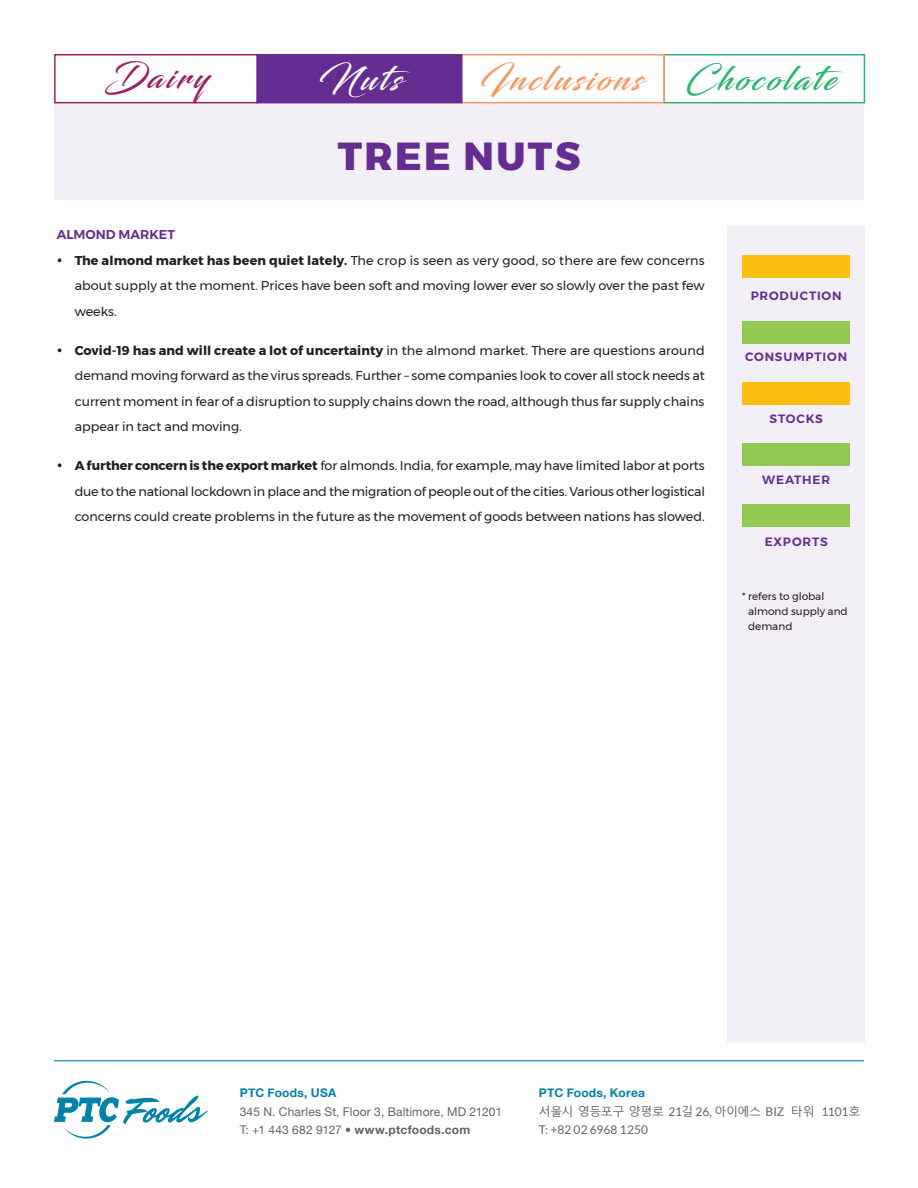
<style>
.page{position:relative;width:918px;height:1188px;background:#fff}
.page>*{position:absolute;margin:0;border:0;box-sizing:border-box;transform-origin:0 0}
.t1{font:800 39px "Montserrat";letter-spacing:.06em;color:#652d91}
.t2{font:33px "Blacksword";letter-spacing:.1em;color:#f79761}
.t3{font:33px "Blacksword";letter-spacing:.1em;color:#2bb572}
.t4{font:33px "Blacksword";letter-spacing:.1em;color:#9e1f62}
.t5{font:33px "Blacksword";color:#fff}
.t6{font:12.75px/25.5px "Montserrat";color:#231f20;text-align:justify}
.t7{font:600 12.75px "Montserrat";color:#652d91}
.t8{font:600 12px "Montserrat";letter-spacing:.075em;color:#652d91}
.t9{font:12px "Helvetica Neue";letter-spacing:.015em;color:#636366}
.t10{font:700 12px "Helvetica Neue";letter-spacing:.02em;color:#636366}
.t11{font:12px "Malgun Gothic";letter-spacing:-.035em;color:#636366}
.t12{font:700 12px "Helvetica Neue";letter-spacing:.02em;color:#0083a9}
.t13{font:12px "Lato";letter-spacing:.01em;color:#636366}
.t14{font:10.5px/15px "Montserrat";color:#231f20}
.s1{font-weight:700}
.s2{font-weight:400}
.s3{font-family:"Lato"}
</style>
<div class="page">
<div style="left:54px;top:103px;width:810px;height:97px;background:#f2eff7"></div>
<div style="left:663px;top:54px;width:202px;height:49px;border:2px solid #2bb572"></div>
<div style="left:461px;top:54px;width:204px;height:49px;border:2px solid #f79761"></div>
<hr style="left:54px;top:1060px;width:810px;height:1px;background:#0083a9">
<svg style="left:54px;top:1081px;width:153px;height:58px"></svg>
<div style="left:54px;top:54px;width:204px;height:49px;border:2px solid #9e1f62"></div>
<div style="left:256px;top:54px;width:206px;height:49px;background:#652d91"></div>
<div style="left:727px;top:227px;width:138px;height:816px;background:#f2eff7"></div>
<div style="left:742px;top:255px;width:108px;height:23px;background:#fbbf12"></div>
<div style="left:742px;top:321px;width:108px;height:23px;background:#91c953"></div>
<div style="left:742px;top:382px;width:108px;height:23px;background:#fbbf12"></div>
<div style="left:742px;top:443px;width:108px;height:23px;background:#91c953"></div>
<div style="left:742px;top:504px;width:108px;height:23px;background:#91c953"></div>
<p class="t4" style="left:105px;top:58px;width:105px">Dairy</p>
<p class="t5" style="left:319px;top:59px;width:94px">Nuts</p>
<p class="t2" style="left:481px;top:59px;width:163px">Inclusions</p>
<p class="t3" style="left:686px;top:59px;width:160px">Chocolate</p>
<p class="t1" style="left:338px;top:125px;width:244px">TREE NUTS</p>
<p class="t7" style="left:57px;top:225px;width:120px">ALMOND MARKET</p>
<p class="t6" style="left:75px;top:247px;width:632px;text-indent:-18px">• <span class="s1">The almond market has been quiet lately.</span> The crop is seen as very good, so there are few concerns about supply at the moment. Prices have been soft and moving lower ever so slowly over the past few weeks.</p>
<p class="t6" style="left:75px;top:337px;width:632px;text-indent:-18px">• <span class="s1">Covid-19 has and will create a lot of uncertainty</span> in the almond market. There are questions around demand moving forward as the virus spreads. Further – some companies look to cover all stock needs at current moment in fear of a disruption to supply chains down the road, although thus far supply chains appear in tact and moving.</p>
<p class="t6" style="left:75px;top:453px;width:632px;text-indent:-18px">• <span class="s1">A further concern is the export market</span> for almonds. India, for example, may have limited labor at ports due to the national lockdown in place and the migration of people out of the cities. Various other logistical concerns could create problems in the future as the movement of goods between nations has slowed.</p>
<p class="t8" style="left:751px;top:286px;width:92px">PRODUCTION</p>
<p class="t8" style="left:745px;top:348px;width:104px">CONSUMPTION</p>
<p class="t8" style="left:769px;top:409px;width:55px">STOCKS</p>
<p class="t8" style="left:762px;top:471px;width:69px">WEATHER</p>
<p class="t8" style="left:765px;top:532px;width:64px">EXPORTS</p>
<p class="t14" style="left:748px;top:589px;width:101px;text-indent:-6px">* refers to global almond supply and demand</p>
<p class="t12" style="left:240px;top:1085px;width:98px">PTC Foods, USA</p>
<p class="t9" style="left:240px;top:1104px;width:264px">345 N. Charles St, Floor 3, Baltimore, MD 21201</p>
<p class="t10" style="left:240px;top:1123px;width:232px"><span class="s2">T: +1 443 682 9127 •</span> www.ptcfoods.com</p>
<p class="t12" style="left:539px;top:1085px;width:108px">PTC Foods, Korea</p>
<p class="t11" style="left:539px;top:1104px;width:323px">서울시 영등포구 양평로 <span class="s3">21</span>길 <span class="s3">26,</span> 아이에스 <span class="s3">BIZ</span> 타워 <span class="s3">1101</span>호</p>
<p class="t13" style="left:539px;top:1123px;width:111px">T: +82 02 6968 1250</p>
</div>
